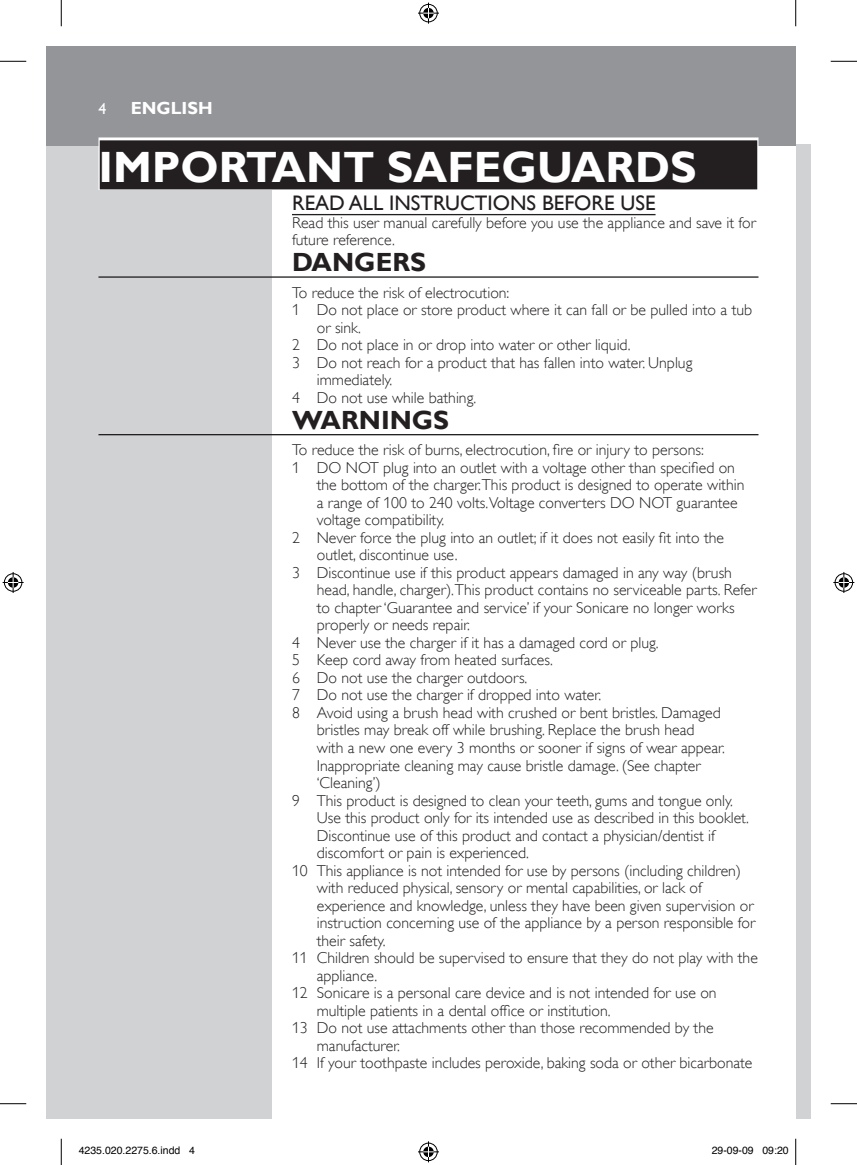
<style>
.page{position:relative;width:857px;height:1165px;background:#fff}
.page>*{position:absolute;margin:0;border:0;box-sizing:border-box;transform-origin:0 0}
.t1{font:700 43.75px "Gill Sans Alt One WGL";color:#fff}
.t2{font:700 26.25px "Gill Sans Alt One WGL";color:#231f20}
.t3{font:21px "Gill Sans Alt One WGL";color:#231f20}
.t4{font:700 17.5px "Gill Sans Alt One WGL";color:#fff}
.t5{font:15.75px/17.5px "Gill Sans Alt One WGL Light";color:#231f20}
.t6{font:15.75px "Gill Sans Alt One WGL";color:#fff}
.t7{font:10.5px "Helvetica";color:#000}
</style>
<div class="page">
<div style="left:46px;top:144px;width:226px;height:974px;background:#d1d2d4"></div>
<div style="left:795px;top:144px;width:15px;height:974px;background:#d1d2d4"></div>
<div style="left:46px;top:46px;width:749px;height:100px;background:#939598"></div>
<div style="left:98px;top:137px;width:660px;height:53px;background:#fff"></div>
<div style="left:100px;top:140px;width:657px;height:49px;background:#231f20"></div>
<hr style="left:292px;top:214px;width:363px;height:1px;background:#231f20">
<hr style="left:98px;top:276px;width:660px;height:2px;background:#231f20">
<hr style="left:98px;top:434px;width:660px;height:1px;background:#231f20">
<svg style="left:0;top:61px;width:26px;height:1px"></svg>
<svg style="left:830px;top:61px;width:27px;height:1px"></svg>
<svg style="left:0;top:1103px;width:26px;height:1px"></svg>
<svg style="left:830px;top:1103px;width:27px;height:1px"></svg>
<svg style="left:61px;top:0;width:1px;height:26px"></svg>
<svg style="left:61px;top:1138px;width:1px;height:26px"></svg>
<svg style="left:795px;top:0;width:1px;height:26px"></svg>
<svg style="left:795px;top:1138px;width:1px;height:26px"></svg>
<svg style="left:418px;top:3px;width:21px;height:21px"></svg>
<svg style="left:418px;top:1141px;width:21px;height:21px"></svg>
<svg style="left:3px;top:572px;width:21px;height:21px"></svg>
<svg style="left:833px;top:572px;width:21px;height:21px"></svg>
<p class="t4" style="left:131px;top:96px;width:83px">English</p>
<p class="t6" style="left:98px;top:98px;width:9px">4</p>
<h1 class="t1" style="left:98px;top:137px;width:599px">I MPORTANT SAFEGUARDS</h1>
<h3 class="t3" style="left:292px;top:189px;width:365px">READ ALL INSTRUCTIONS BEFORE USE</h3>
<p class="t5" style="left:292px;top:214px;width:465px">Read this user manual carefully before you use the appliance and save it for future reference.</p>
<h2 class="t2" style="left:292px;top:244px;width:135px">DANG ERS</h2>
<p class="t5" style="left:292px;top:284px;width:219px">To reduce the risk of electrocution:</p>
<p class="t5" style="left:292px;top:301px;width:461px">1 Do not place or store product where it can fall or be pulled into a tub</p>
<p class="t5" style="left:317px;top:319px;width:45px">or sink.</p>
<p class="t5" style="left:292px;top:336px;width:340px">2 Do not place in or drop into water or other liquid.</p>
<p class="t5" style="left:292px;top:354px;width:402px">3 Do not reach for a product that has fallen into water. Unplug</p>
<p class="t5" style="left:317px;top:371px;width:77px">immediately.</p>
<p class="t5" style="left:292px;top:389px;width:186px">4 Do not use while bathing.</p>
<h2 class="t2" style="left:292px;top:402px;width:86px">WARNING</h2>
<h2 class="t2" style="left:433px;top:402px;width:17px">S</h2>
<p class="t5" style="left:292px;top:441px;width:413px">To reduce the risk of burns, electrocution, fire or injury to persons:</p>
<p class="t5" style="left:292px;top:459px;width:444px">1 DO NOT plug into an outlet with a voltage other than specified on</p>
<p class="t5" style="left:317px;top:476px;width:429px">the bottom of the charger.This product is designed to operate within</p>
<p class="t5" style="left:317px;top:494px;width:422px">a range of 100 to 240 volts.Voltage converters DO NOT guarantee</p>
<p class="t5" style="left:317px;top:511px;width:129px">voltage compatibility.</p>
<p class="t5" style="left:292px;top:529px;width:433px">2 Never force the plug into an outlet; if it does not easily fit into the</p>
<p class="t5" style="left:317px;top:546px;width:142px">outlet, discontinue use.</p>
<p class="t5" style="left:292px;top:564px;width:441px">3 Discontinue use if this product appears damaged in any way (brush</p>
<p class="t5" style="left:317px;top:581px;width:441px">head, handle, charger).This product contains no serviceable parts. Refer</p>
<p class="t5" style="left:317px;top:599px;width:419px">to chapter ‘Guarantee and service’ if your Sonicare no longer works</p>
<p class="t5" style="left:317px;top:616px;width:155px">properly or needs repair.</p>
<p class="t5" style="left:292px;top:634px;width:368px">4 Never use the charger if it has a damaged cord or plug.</p>
<p class="t5" style="left:292px;top:651px;width:262px">5 Keep cord away from heated surfaces.</p>
<p class="t5" style="left:292px;top:669px;width:237px">6 Do not use the charger outdoors.</p>
<p class="t5" style="left:292px;top:686px;width:310px">7 Do not use the charger if dropped into water.</p>
<p class="t5" style="left:292px;top:704px;width:430px">8 Avoid using a brush head with crushed or bent bristles. Damaged</p>
<p class="t5" style="left:317px;top:721px;width:379px">bristles may break off while brushing. Replace the brush head</p>
<p class="t5" style="left:317px;top:739px;width:409px">with a new one every 3 months or sooner if signs of wear appear.</p>
<p class="t5" style="left:317px;top:756px;width:385px">Inappropriate cleaning may cause bristle damage. (See chapter</p>
<p class="t5" style="left:317px;top:774px;width:65px">‘Cleaning’)</p>
<p class="t5" style="left:292px;top:791px;width:442px">9 This product is designed to clean your teeth, gums and tongue only.</p>
<p class="t5" style="left:317px;top:809px;width:433px">Use this product only for its intended use as described in this booklet.</p>
<p class="t5" style="left:317px;top:826px;width:399px">Discontinue use of this product and contact a physician/dentist if</p>
<p class="t5" style="left:317px;top:844px;width:213px">discomfort or pain is experienced.</p>
<p class="t5" style="left:292px;top:861px;width:451px">10 This appliance is not intended for use by persons (including children)</p>
<p class="t5" style="left:317px;top:879px;width:386px">with reduced physical, sensory or mental capabilities, or lack of</p>
<p class="t5" style="left:317px;top:896px;width:438px">experience and knowledge, unless they have been given supervision or</p>
<p class="t5" style="left:317px;top:914px;width:440px">instruction concerning use of the appliance by a person responsible for</p>
<p class="t5" style="left:317px;top:931px;width:70px">their safety.</p>
<p class="t5" style="left:292px;top:949px;width:467px">11 Children should be supervised to ensure that they do not play with the</p>
<p class="t5" style="left:317px;top:966px;width:62px">appliance.</p>
<p class="t5" style="left:292px;top:984px;width:426px">12 Sonicare is a personal care device and is not intended for use on</p>
<p class="t5" style="left:317px;top:1001px;width:295px">multiple patients in a dental office or institution.</p>
<p class="t5" style="left:292px;top:1019px;width:423px">13 Do not use attachments other than those recommended by the</p>
<p class="t5" style="left:317px;top:1036px;width:85px">manufacturer.</p>
<p class="t5" style="left:292px;top:1054px;width:462px">14 If your toothpaste includes peroxide, baking soda or other bicarbonate</p>
<p class="t7" style="left:79px;top:1142px;width:118px">4235.020.2275.6.indd 4</p>
<p class="t7" style="left:711px;top:1142px;width:79px">29-09-09 09:20</p>
</div>
